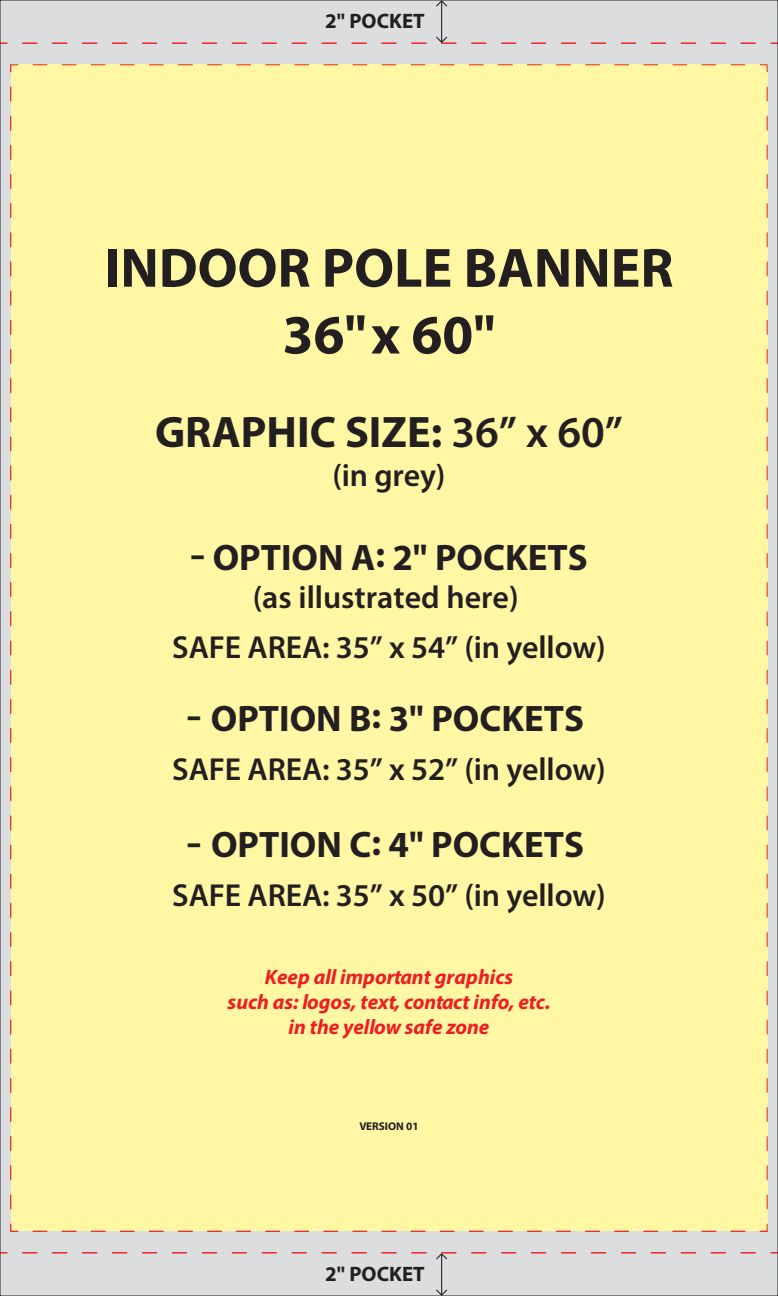
<style>
.page{position:relative;width:778px;height:1296px;background:#dcdddf}
.page>*{position:absolute;margin:0;border:0;box-sizing:border-box;transform-origin:0 0}
.t1{font:700 55.68px/66.8px "Myriad Pro";color:#231f20;text-align:center}
.t2{font:700 44.28px "Myriad Pro";color:#231f20}
.t3{font:700 36.96px "Myriad Pro";color:#231f20;scale:1.27 1}
.t4{font:600 31.95px "Myriad Pro";color:#231f20}
.t5{font:600 31.89px "Myriad Pro";letter-spacing:-.005em;color:#231f20}
.t6{font:italic 700 20.97px/25.2px "Myriad Pro";color:#ee1d23;text-align:center}
.t7{font:700 20.97px "Myriad Pro";color:#231f20}
.t8{font:700 11.25px "Myriad Pro";color:#231f20}
.s1{font-weight:600}
</style>
<div class="page">
<div style="left:11px;top:65px;width:756px;height:1166px;background:#fff7a4"></div>
<svg style="left:759px;top:64px;width:9px;height:9px"></svg>
<svg style="left:766px;top:87px;width:1px;height:1123px"></svg>
<svg style="left:759px;top:1223px;width:9px;height:9px"></svg>
<svg style="left:32px;top:1231px;width:713px;height:1px"></svg>
<svg style="left:10px;top:1223px;width:9px;height:9px"></svg>
<svg style="left:10px;top:86px;width:1px;height:1123px"></svg>
<svg style="left:10px;top:64px;width:9px;height:9px"></svg>
<svg style="left:33px;top:64px;width:719px;height:1px"></svg>
<hr style="left:441px;top:1px;width:1px;height:41px;background:#231f20">
<svg style="left:22px;top:36px;width:734px;height:8px"></svg>
<svg style="left:435px;top:0;width:13px;height:8px"></svg>
<hr style="left:441px;top:1254px;width:1px;height:41px;background:#231f20">
<svg style="left:435px;top:1288px;width:13px;height:8px"></svg>
<svg style="left:22px;top:1252px;width:733px;height:9px"></svg>
<p class="t7" style="left:325px;top:8px;width:101px">2" POCKET</p>
<h1 class="t1" style="left:104px;top:233px;width:570px">INDOOR POLE BANNER<br>36"x 60"</h1>
<h2 class="t2" style="left:155px;top:404px;width:469px">GRAPHIC SIZE: <span class="s1">36” x 60”</span></h2>
<p class="t5" style="left:332px;top:455px;width:114px">(in grey)</p>
<p class="t3" style="left:190px;top:534px;width:315px">- OPTION A: 2" POCKETS</p>
<p class="t4" style="left:253px;top:577px;width:267px">(as illustrated here)</p>
<p class="t5" style="left:172px;top:627px;width:435px">SAFE AREA: 35” x 54” (in yellow)</p>
<p class="t3" style="left:186px;top:695px;width:315px">- OPTION B: 3" POCKETS</p>
<p class="t5" style="left:172px;top:749px;width:435px">SAFE AREA: 35” x 52” (in yellow)</p>
<p class="t3" style="left:186px;top:821px;width:314px">- OPTION C: 4" POCKETS</p>
<p class="t5" style="left:172px;top:875px;width:435px">SAFE AREA: 35” x 50” (in yellow)</p>
<p class="t6" style="left:227px;top:964px;width:324px">Keep all important graphics<br>such as: logos, text, contact info, etc. in the yellow safe zone</p>
<p class="t8" style="left:359px;top:1119px;width:61px">VERSION 01</p>
<p class="t7" style="left:325px;top:1261px;width:101px">2" POCKET</p>
</div>
